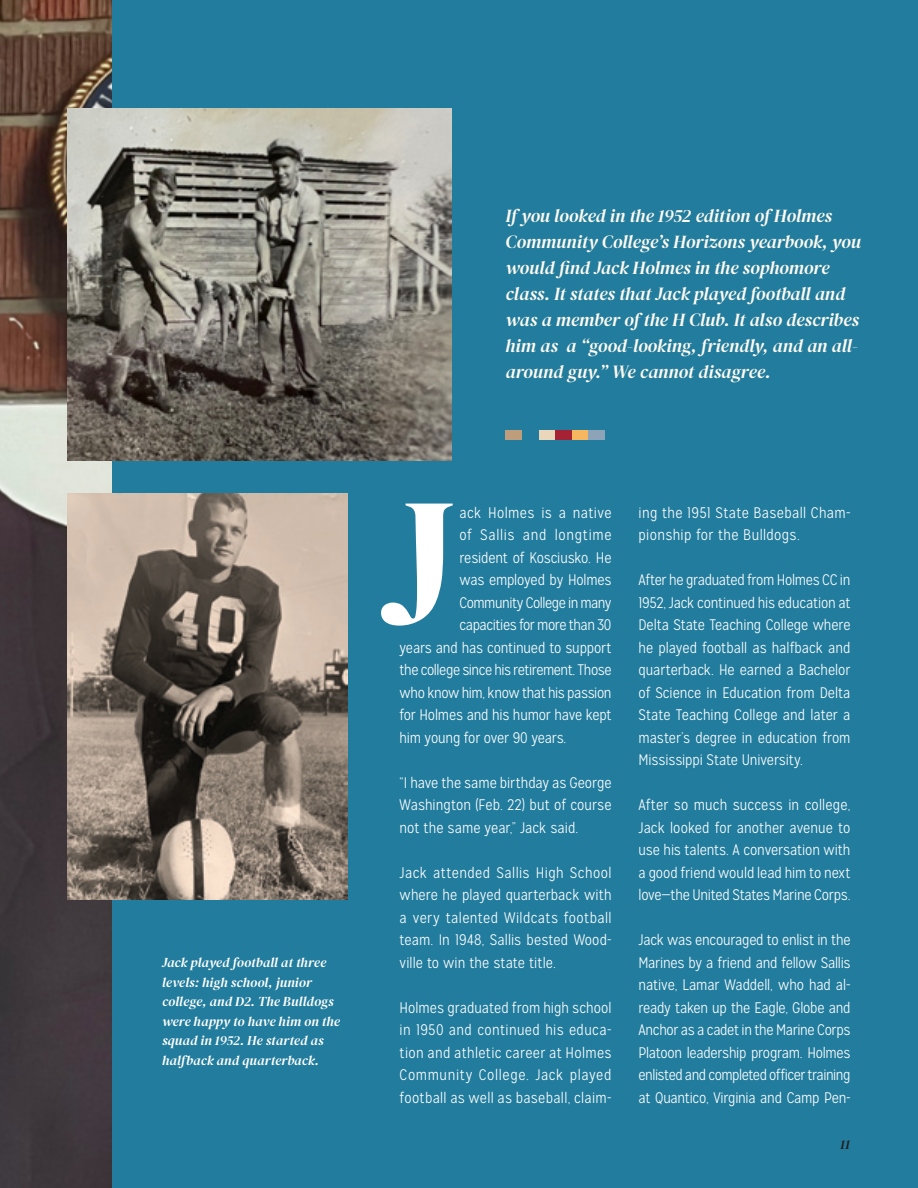
<style>
.page{position:relative;width:918px;height:1188px;background:#fff}
.page>*{position:absolute;margin:0;border:0;box-sizing:border-box;transform-origin:0 0}
.Larger_Caption{font:italic 18.45px/26.1px "DM Serif Display";letter-spacing:-.005em;color:#fef9ef}
.body_copy{font:300 15.3px/22.5px "Mission Gothic";letter-spacing:-.01em;color:#fff;text-align:justify}
.body_copy-2{font:300 15.3px "Mission Gothic";letter-spacing:-.03em;color:#fff}
.body_copy-3{font:300 15.3px/22.5px "Mission Gothic";letter-spacing:.025em;color:#fff}
.body_copy-4{font:300 15.3px "Mission Gothic";letter-spacing:.04em;color:#fff}
.Captions{font:italic 13.5px/19.5px "DM Serif Display";letter-spacing:.005em;color:#fff}
.t1{font:italic 13.5px "DM Serif Display";color:#231f20}
</style>
<div class="page">
<img style="left:0;top:0;width:112px;height:1188px">
<div style="left:112px;top:0;width:806px;height:1188px;background:#227c9d"></div>
<img style="left:68px;top:493px;width:280px;height:407px">
<img style="left:68px;top:108px;width:383px;height:353px">
<svg style="left:381px;top:504px;width:72px;height:122px"></svg>
<div style="left:506px;top:430px;width:16px;height:10px;background:#bd9d7b"></div>
<div style="left:588px;top:430px;width:16px;height:10px;background:#8da3b8"></div>
<div style="left:571px;top:430px;width:17px;height:10px;background:#f7b760"></div>
<div style="left:555px;top:430px;width:16px;height:10px;background:#a52235"></div>
<div style="left:539px;top:430px;width:16px;height:10px;background:#ead6bb"></div>
<p class="Captions" style="left:162px;top:953px;width:179px">Jack played football at three levels: high school, junior college, and D2. The Bulldogs were happy to have him on the squad in 1952. He started as halfback and quarterback.</p>
<p class="Larger_Caption" style="left:506px;top:203px;width:357px">If you looked in the 1952 edition of Holmes Community College’s Horizons yearbook, you would find Jack Holmes in the sophomore class. It states that Jack played football and was a member of the H Club. It also describes him as a “good-looking, friendly, and an all&shy;around guy.” We cannot disagree.</p>
<p class="body_copy-3" style="left:459px;top:501px;width:154px">ack Holmes is a native</p>
<p class="body_copy-4" style="left:459px;top:526px;width:154px">of Sallis and longtime</p>
<p class="body_copy" style="left:459px;top:546px;width:154px">resident of Kosciusko. He</p>
<p class="body_copy" style="left:459px;top:569px;width:154px">was employed by Holmes</p>
<p class="body_copy-2" style="left:459px;top:593px;width:154px">Community College in many</p>
<p class="body_copy-2" style="left:459px;top:616px;width:154px">capacities for more than 30</p>
<p class="body_copy" style="left:400px;top:636px;width:213px">years and has continued to support</p>
<p class="body_copy-2" style="left:400px;top:661px;width:213px">the college since his retirement. Those</p>
<p class="body_copy" style="left:400px;top:681px;width:214px">who know him, know that his passion</p>
<p class="body_copy" style="left:400px;top:704px;width:213px">for Holmes and his humor have kept</p>
<p class="body_copy" style="left:400px;top:726px;width:168px">him young for over 90 years.</p>
<p class="body_copy" style="left:400px;top:771px;width:213px">“I have the same birthday as George Washington (Feb. 22) but of course not the same year,” Jack said.</p>
<p class="body_copy" style="left:400px;top:861px;width:213px">Jack attended Sallis High School where he played quarterback with a very talented Wildcats football team. In 1948, Sallis bested Wood&shy;ville to win the state title.</p>
<p class="body_copy" style="left:400px;top:996px;width:213px">Holmes graduated from high school in 1950 and continued his educa&shy;tion and athletic career at Holmes Community College. Jack played football as well as baseball, claim-</p>
<p class="body_copy-3" style="left:639px;top:501px;width:213px">ing the 1951 State Baseball Cham&shy;pionship for the Bulldogs.</p>
<p class="body_copy" style="left:639px;top:569px;width:213px">After he graduated from Holmes CC in 1952, Jack continued his education at Delta State Teaching College where he played football as halfback and quarterback. He earned a Bachelor of Science in Education from Delta State Teaching College and later a master’s degree in education from Mississippi State University.</p>
<p class="body_copy" style="left:639px;top:794px;width:213px">After so much success in college, Jack looked for another avenue to use his talents. A conversation with a good friend would lead him to next love—the United States Marine Corps.</p>
<p class="body_copy" style="left:639px;top:929px;width:213px">Jack was encouraged to enlist in the Marines by a friend and fellow Sallis native, Lamar Waddell, who had al&shy;ready taken up the Eagle, Globe and Anchor as a cadet in the Marine Corps Platoon leadership program. Holmes enlisted and completed officer training at Quantico, Virginia and Camp Pen-</p>
<p class="t1" style="left:840px;top:1137px;width:12px">11</p>
</div>
